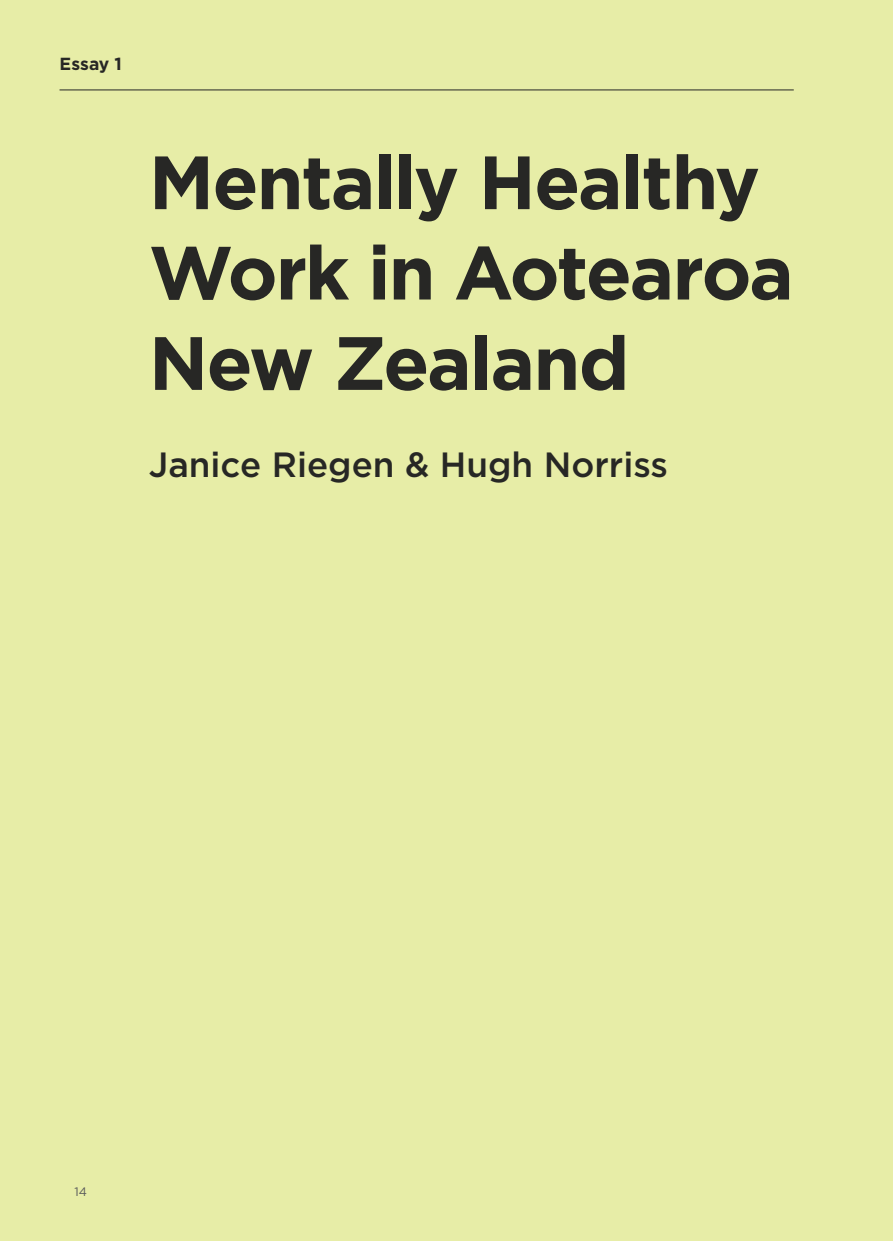
<style>
.page{position:relative;width:893px;height:1241px;background:#fff}
.page>*{position:absolute;margin:0;border:0;box-sizing:border-box;transform-origin:0 0}
.t1{font:700 75.25px/90.3px "Gotham";letter-spacing:-.025em;color:#272725}
.t2{font:500 35px "Gotham";color:#272725}
.t3{font:700 17.5px "Gotham";color:#272725}
.t4{font:12.25px "Gotham";color:#58595b}
</style>
<div class="page">
<div style="left:0;top:0;width:893px;height:1240px;background:#e7eda7"></div>
<hr style="left:60px;top:89px;width:734px;height:1px;background:#272725">
<p class="t3" style="left:60px;top:53px;width:64px">Essay 1</p>
<p class="t1" style="left:149px;top:137px;width:646px">Mentally Healthy<br>Work in Aotearoa<br>New Zealand</p>
<p class="t2" style="left:149px;top:441px;width:521px">Janice Riegen &amp; Hugh Norriss</p>
<p class="t4" style="left:74px;top:1183px;width:14px">14</p>
</div>
